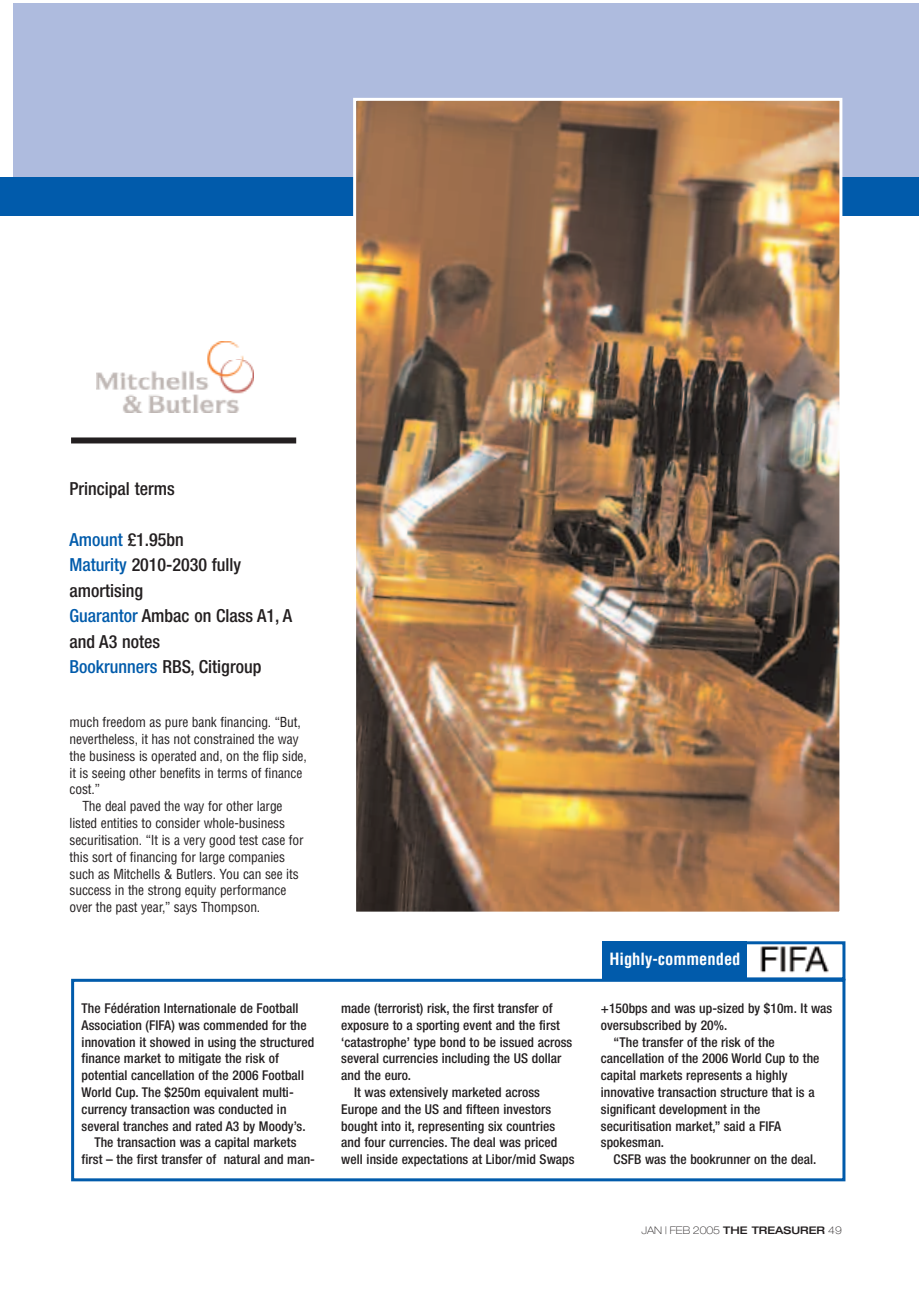
<style>
.page{position:relative;width:919px;height:1289px;background:#fff}
.page>*{position:absolute;margin:0;border:0;box-sizing:border-box;transform-origin:0 0}
.t1{font:500 condensed 18px/25.5px "Helvetica Neue";color:#231f20}
.t2{font:700 condensed 16.5px "Helvetica";color:#fff}
.t3{font:500 condensed 13.5px "Helvetica Neue";letter-spacing:.005em;color:#231f20}
.t4{font:condensed 13.5px "Helvetica";letter-spacing:-.01em;color:#231f20}
.t5{font:100 expanded 10.5px "Helvetica Neue";color:#231f20}
.s1{color:#015bab}
.s2{font-weight:500}
</style>
<div class="page">
<div style="left:13px;top:4px;width:905px;height:186px;background:#aebbde"></div>
<div style="left:0;top:177px;width:918px;height:39px;background:#015bab"></div>
<div style="left:71px;top:437px;width:225px;height:6px;background:#231f20"></div>
<img style="left:207px;top:341px;width:37px;height:19px">
<img style="left:96px;top:360px;width:157px;height:52px">
<img style="left:357px;top:102px;width:481px;height:808px">
<div style="left:353px;top:98px;width:489px;height:816px;border:3px solid #fff"></div>
<div style="left:71px;top:978px;width:774px;height:203px;border:3px solid #015bab"></div>
<img style="left:760px;top:946px;width:69px;height:27px">
<div style="left:743px;top:941px;width:102px;height:39px;border:3px solid #015bab"></div>
<div style="left:602px;top:941px;width:145px;height:38px;background:#015bab"></div>
<h1 class="t1" style="left:70px;top:477px;width:107px">Principal terms</h1>
<h1 class="t1" style="left:70px;top:528px;width:224px"><span class="s1">Amount</span> £1.95bn<br><span class="s1">Maturity</span> 2010-2030 fully amortising<br><span class="s1">Guarantor</span> Ambac on Class A1, A and A3 notes<br><span class="s1">Bookrunners</span> RBS, Citigroup</h1>
<p class="t4" style="left:70px;top:717px;width:233px">much freedom as pure bank financing. “But,</p>
<p class="t4" style="left:70px;top:734px;width:231px">nevertheless, it has not constrained the way</p>
<p class="t4" style="left:70px;top:750px;width:239px">the business is operated and, on the flip side,</p>
<p class="t4" style="left:70px;top:767px;width:234px">it is seeing other benefits in terms of finance</p>
<p class="t4" style="left:70px;top:784px;width:32px">cost.”</p>
<p class="t4" style="left:82px;top:801px;width:202px">The deal paved the way for other large</p>
<p class="t4" style="left:70px;top:818px;width:217px">listed entities to consider whole-business</p>
<p class="t4" style="left:70px;top:834px;width:235px">securitisation. “It is a very good test case for</p>
<p class="t4" style="left:70px;top:851px;width:217px">this sort of financing for large companies</p>
<p class="t4" style="left:70px;top:868px;width:230px">such as Mitchells &amp; Butlers. You can see its</p>
<p class="t4" style="left:70px;top:885px;width:218px">success in the strong equity performance</p>
<p class="t4" style="left:70px;top:902px;width:192px">over the past year,” says Thompson.</p>
<p class="t3" style="left:82px;top:1003px;width:218px">The Fédération Internationale de Football</p>
<p class="t3" style="left:82px;top:1020px;width:226px">Association (FIFA) was commended for the</p>
<p class="t3" style="left:82px;top:1036px;width:234px">innovation it showed in using the structured</p>
<p class="t3" style="left:82px;top:1053px;width:199px">finance market to mitigate the risk of</p>
<p class="t3" style="left:82px;top:1070px;width:224px">potential cancellation of the 2006 Football</p>
<p class="t3" style="left:82px;top:1087px;width:214px">World Cup. The $250m equivalent multi-</p>
<p class="t3" style="left:82px;top:1104px;width:206px">currency transaction was conducted in</p>
<p class="t3" style="left:82px;top:1120px;width:225px">several tranches and rated A3 by Moody’s.</p>
<p class="t3" style="left:94px;top:1137px;width:203px">The transaction was a capital markets</p>
<p class="t3" style="left:82px;top:1154px;width:235px">first – the first transfer of natural and man-</p>
<p class="t3" style="left:341px;top:1003px;width:213px">made (terrorist) risk, the first transfer of</p>
<p class="t3" style="left:341px;top:1020px;width:220px">exposure to a sporting event and the first</p>
<p class="t3" style="left:341px;top:1036px;width:232px">‘catastrophe’ type bond to be issued across</p>
<p class="t3" style="left:341px;top:1053px;width:222px">several currencies including the US dollar</p>
<p class="t3" style="left:341px;top:1070px;width:71px">and the euro.</p>
<p class="t3" style="left:354px;top:1087px;width:187px">It was extensively marketed across</p>
<p class="t3" style="left:341px;top:1104px;width:211px">Europe and the US and fifteen investors</p>
<p class="t3" style="left:341px;top:1120px;width:215px">bought into it, representing six countries</p>
<p class="t3" style="left:341px;top:1137px;width:217px">and four currencies. The deal was priced</p>
<p class="t3" style="left:341px;top:1154px;width:235px">well inside expectations at Libor/mid Swaps</p>
<p class="t2" style="left:609px;top:952px;width:133px">Highly-commended</p>
<p class="t3" style="left:600px;top:1003px;width:233px">+150bps and was up-sized by $10m. It was</p>
<p class="t3" style="left:600px;top:1020px;width:128px">oversubscribed by 20%.</p>
<p class="t3" style="left:613px;top:1036px;width:163px">“The transfer of the risk of the</p>
<p class="t3" style="left:600px;top:1053px;width:220px">cancellation of the 2006 World Cup to the</p>
<p class="t3" style="left:600px;top:1070px;width:188px">capital markets represents a highly</p>
<p class="t3" style="left:600px;top:1087px;width:215px">innovative transaction structure that is a</p>
<p class="t3" style="left:600px;top:1104px;width:161px">significant development in the</p>
<p class="t3" style="left:600px;top:1120px;width:182px">securitisation market,” said a FIFA</p>
<p class="t3" style="left:600px;top:1137px;width:65px">spokesman.</p>
<p class="t3" style="left:613px;top:1154px;width:204px">CSFB was the bookrunner on the deal.</p>
<p class="t5" style="left:641px;top:1226px;width:202px">JAN | FEB 2005 <span class="s2">THE TREASURER</span> 49</p>
</div>
